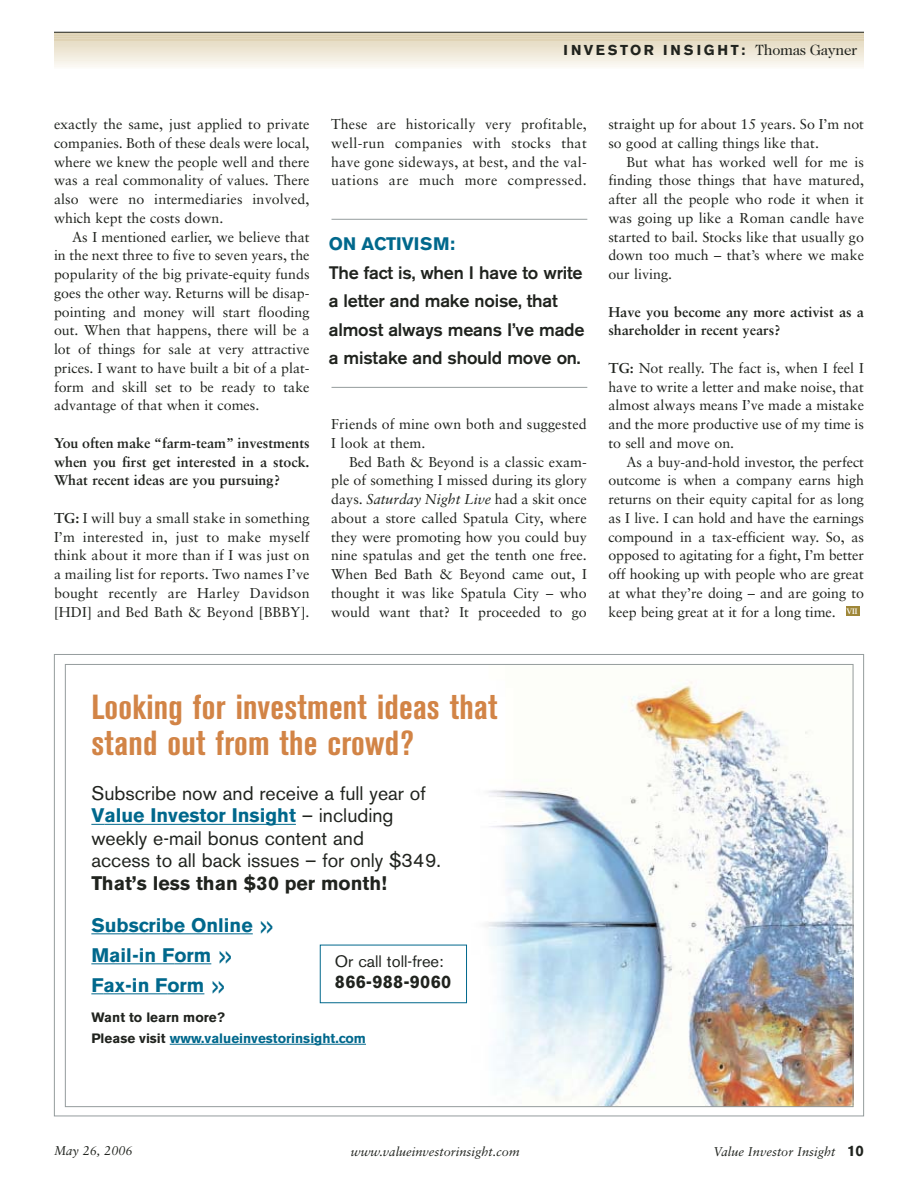
<style>
.page{position:relative;width:918px;height:1188px;background:#fff}
.page>*{position:absolute;margin:0;border:0;box-sizing:border-box;transform-origin:0 0}
.t1{font:700 condensed 34.5px/36px "Akzidenz Grotesk BE";letter-spacing:.01em;color:#d28446}
.t2{font:19.5px/22.5px "Akzidenz Grotesk BE";color:#20231e}
.t3{font:700 19.5px/42px "Akzidenz Grotesk BE";color:#20231e}
.t4{font:700 19.5px/30px "Akzidenz Grotesk BE";color:#00688c}
.t5{font:500 18px/28.5px "Akzidenz Grotesk BE";letter-spacing:-.01em;color:#20231e}
.t6{font:700 18px "Akzidenz Grotesk BE";letter-spacing:.02em;color:#20231e}
.t7{font:700 18px "Akzidenz Grotesk BE";color:#00688c}
.t8{font:16.5px "Akzidenz Grotesk BE";color:#20231e}
.t9{font:14.25px/18.8px "Sabon";color:#20231e;text-align:justify}
.t10{font:700 14.25px/18.8px "Sabon";color:#20231e;text-align:justify}
.t11{font:700 14.25px "Akzidenz Grotesk BE";letter-spacing:.19em;color:#20231e}
.t12{font:700 13.5px/21px "Akzidenz Grotesk BE";color:#00688c}
.t13{font:italic 12.75px "Sabon";color:#20231e}
.s1{font-family:"Caslon Two Twenty Four";font-weight:400;font-size:15px}
.s2{font-weight:700}
.s3{font-style:italic}
.s4{font-weight:700;font-size:7.95px;color:#fff}
.s5{font-weight:700;color:#00688c}
.s6{color:#00688c}
.s7{font-family:"Helvetica";font-weight:400;font-stretch:condensed;font-size:34.5px;color:#00688c}
.s8{font-family:"Helvetica";font-weight:400;font-stretch:condensed;font-size:34.5px}
.s9{color:#20231e}
.s10{font-family:"Akzidenz Grotesk BE";font-weight:700;font-style:normal;font-size:15px}
</style>
<div class="page">
<div style="left:846px;top:607px;width:14px;height:9px;background:#9f8738"></div>
<hr style="left:54px;top:33px;width:810px;height:3px;background:#d9cba7">
<hr style="left:54px;top:35px;width:810px;height:3px;background:#dbcdab">
<hr style="left:54px;top:37px;width:810px;height:3px;background:#ddd0af">
<hr style="left:54px;top:39px;width:810px;height:3px;background:#dfd2b3">
<hr style="left:54px;top:41px;width:810px;height:3px;background:#e2d6b8">
<hr style="left:54px;top:43px;width:810px;height:3px;background:#e4d8bc">
<hr style="left:54px;top:46px;width:810px;height:3px;background:#e7dcc2">
<hr style="left:54px;top:48px;width:810px;height:3px;background:#e9dfc6">
<hr style="left:54px;top:50px;width:810px;height:3px;background:#ebe1cb">
<hr style="left:54px;top:52px;width:810px;height:3px;background:#ede4d0">
<hr style="left:54px;top:54px;width:810px;height:3px;background:#eee7d4">
<hr style="left:54px;top:56px;width:810px;height:3px;background:#f0ead9">
<hr style="left:54px;top:58px;width:810px;height:3px;background:#f3eedf">
<hr style="left:54px;top:60px;width:810px;height:3px;background:#f5f1e5">
<hr style="left:54px;top:62px;width:810px;height:3px;background:#f8f4ea">
<hr style="left:54px;top:64px;width:810px;height:3px;background:#faf7f0">
<hr style="left:54px;top:66px;width:810px;height:3px;background:#fcfbf6">
<hr style="left:54px;top:68px;width:810px;height:1px;background:#fefdfb">
<hr style="left:54px;top:32px;width:810px;height:1px;background:#20231e">
<hr style="left:332px;top:219px;width:255px;height:1px;background:#959c9d">
<hr style="left:332px;top:387px;width:255px;height:1px;background:#959c9d">
<svg style="left:54px;top:654px;width:810px;height:463px"></svg>
<svg style="left:91px;top:824px;width:13px;height:1px"></svg>
<hr style="left:104px;top:824px;width:192px;height:1px;background:#00688c">
<hr style="left:91px;top:933px;width:162px;height:1px;background:#00688c">
<hr style="left:91px;top:963px;width:83px;height:1px;background:#00688c">
<hr style="left:174px;top:963px;width:37px;height:1px;background:#00688c">
<svg style="left:91px;top:993px;width:13px;height:1px"></svg>
<hr style="left:104px;top:993px;width:63px;height:1px;background:#00688c">
<hr style="left:167px;top:993px;width:37px;height:1px;background:#00688c">
<hr style="left:170px;top:1044px;width:32px;height:1px;background:#00688c">
<hr style="left:201px;top:1044px;width:165px;height:1px;background:#00688c">
<p class="t11" style="left:564px;top:45px;width:295px">INVESTOR INSIGHT: <span class="s1">Thomas Gayner</span></p>
<p class="t9" style="left:54px;top:116px;width:257px">exactly the same, just applied to private companies. Both of these deals were local, where we knew the people well and there was a real commonality of values. There also were no intermediaries involved, which kept the costs down.</p>
<p class="t9" style="left:54px;top:228px;width:257px;text-indent:18px">As I mentioned earlier, we believe that in the next three to five to seven years, the popularity of the big private-equity funds goes the other way. Returns will be disap&shy;pointing and money will start flooding out. When that happens, there will be a lot of things for sale at very attractive prices. I want to have built a bit of a plat&shy;form and skill set to be ready to take advantage of that when it comes.</p>
<p class="t10" style="left:54px;top:435px;width:257px">You often make “farm-team” investments when you first get interested in a stock.<br>What recent ideas are you pursuing?</p>
<p class="t9" style="left:54px;top:510px;width:257px"><span class="s2">TG:</span> I will buy a small stake in something I’m interested in, just to make myself think about it more than if I was just on a mailing list for reports. Two names I’ve bought recently are Harley Davidson [HDI] and Bed Bath &amp; Beyond [BBBY].</p>
<p class="t9" style="left:331px;top:116px;width:257px">These are historically very profitable, well-run companies with stocks that have gone sideways, at best, and the val&shy;uations are much more compressed.</p>
<p class="t7" style="left:329px;top:237px;width:128px">ON ACTIVISM:</p>
<p class="t5" style="left:329px;top:260px;width:257px">The fact is, when I have to write a letter and make noise, that almost always means I’ve made a mistake and should move on.</p>
<p class="t9" style="left:331px;top:416px;width:257px">Friends of mine own both and suggested<br>I look at them.</p>
<p class="t9" style="left:331px;top:453px;width:257px;text-indent:18px">Bed Bath &amp; Beyond is a classic exam&shy;ple of something I missed during its glory days. <span class="s3">Saturday Night Live</span> had a skit once about a store called Spatula City, where they were promoting how you could buy nine spatulas and get the tenth one free.<br>When Bed Bath &amp; Beyond came out, I thought it was like Spatula City – who would want that? It proceeded to go</p>
<p class="t9" style="left:608px;top:116px;width:257px">straight up for about 15 years. So I’m not so good at calling things like that.</p>
<p class="t9" style="left:608px;top:153px;width:257px;text-indent:18px">But what has worked well for me is finding those things that have matured, after all the people who rode it when it was going up like a Roman candle have started to bail. Stocks like that usually go down too much – that’s where we make our living.</p>
<p class="t10" style="left:608px;top:303px;width:257px">Have you become any more activist as a shareholder in recent years?</p>
<p class="t9" style="left:608px;top:360px;width:257px"><span class="s2">TG:</span> Not really. The fact is, when I feel I have to write a letter and make noise, that almost always means I’ve made a mistake and the more productive use of my time is to sell and move on.</p>
<p class="t9" style="left:608px;top:453px;width:257px;text-indent:18px">As a buy-and-hold investor, the perfect outcome is when a company earns high returns on their equity capital for as long as I live. I can hold and have the earnings compound in a tax-efficient way. So, as opposed to agitating for a fight, I’m better off hooking up with people who are great at what they’re doing – and are going to keep being great at it for a long time. <span class="s4">VII</span></p>
<h1 class="t1" style="left:91px;top:692px;width:408px">Looking for investment ideas that stand out from the crowd?</h1>
<h2 class="t2" style="left:91px;top:784px;width:351px">Subscribe now and receive a full year of <span class="s5">Value Investor Insight</span> – including weekly e-mail bonus content and<br>access to all back issues – for only $349.</h2>
<h2 class="t3" style="left:91px;top:864px;width:297px">That’s less than $30 per month!<br><span class="s6">Subscribe Online</span> <span class="s7">»</span></h2>
<h2 class="t4" style="left:91px;top:942px;width:144px">Mail-in Form <span class="s8">»<br></span>Fax-in Form <span class="s8">»</span></h2>
<p class="t12" style="left:91px;top:1008px;width:276px"><span class="s9">Want to learn more?<br>Please visit</span> www.valueinvestorinsight.com</p>
<p class="t8" style="left:335px;top:955px;width:110px">Or call toll-free:</p>
<p class="t6" style="left:335px;top:975px;width:118px">866-988-9060</p>
<p class="t13" style="left:54px;top:1145px;width:80px">May 26, 2006</p>
<p class="t13" style="left:351px;top:1146px;width:170px">www.valueinvestorinsight.com</p>
<p class="t13" style="left:713px;top:1146px;width:152px">Value Investor Insight <span class="s10">10</span></p>
</div>
